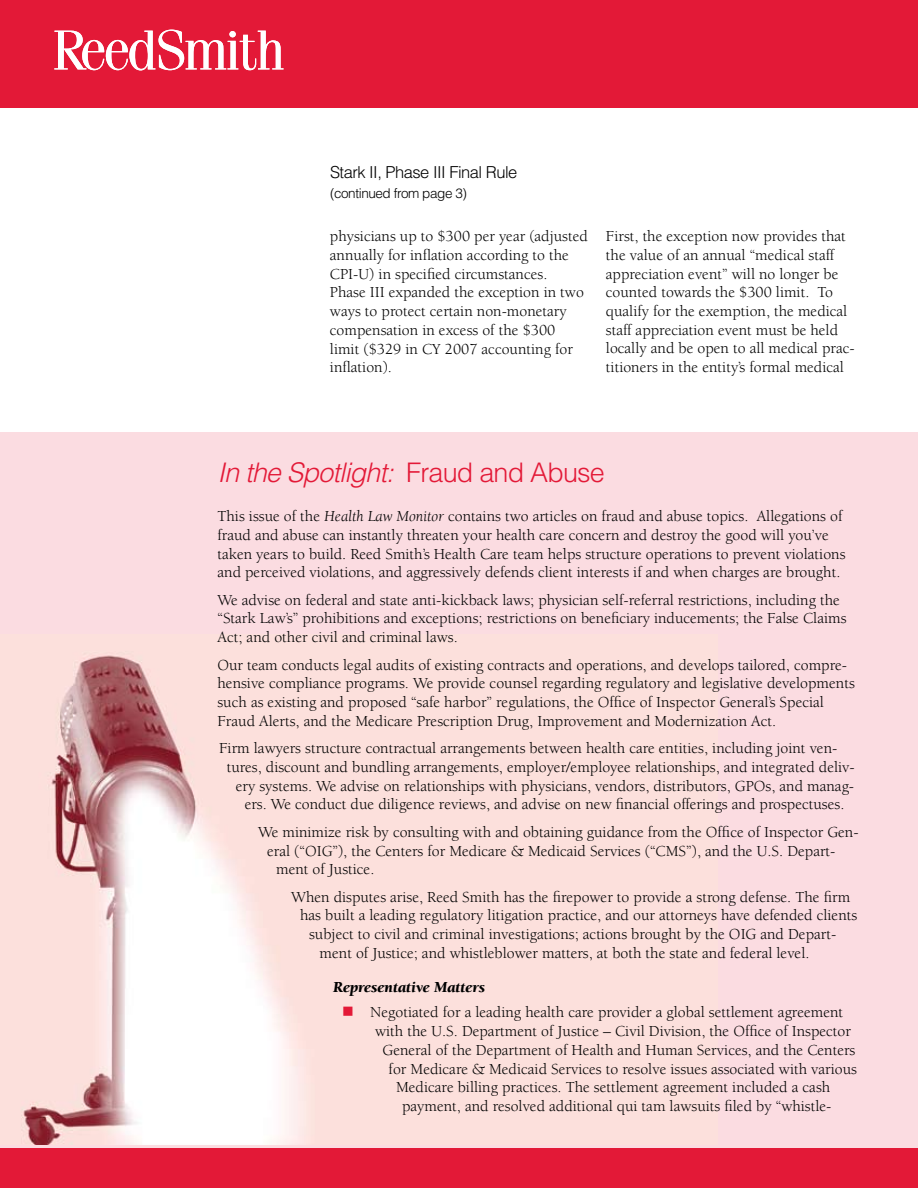
<style>
.page{position:relative;width:918px;height:1188px;background:#fff}
.page>*{position:absolute;margin:0;border:0;box-sizing:border-box;transform-origin:0 0}
.t1{font:italic 300 27px "Helvetica LT Std";letter-spacing:-.03em;color:#e31937}
.t2{font:300 16.5px "Helvetica LT Std";letter-spacing:-.03em;color:#000}
.t3{font:15.75px/18.8px "Berkeley";color:#000}
.t4{font:italic 900 15.75px "Berkeley";color:#000}
.t5{font:300 13.5px "Helvetica LT Std";letter-spacing:-.03em;color:#000}
.s1{font-style:normal}
.s2{font-style:italic}
.s3{color:#e31937}
</style>
<div class="page">
<div style="left:0;top:0;width:918px;height:108px;background:#e31937"></div>
<div style="left:0;top:1145px;width:918px;height:43px;background:#e31937"></div>
<div style="left:0;top:432px;width:918px;height:716px;background:#fbdce1"></div>
<img style="left:21px;top:653px;width:287px;height:492px">
<svg style="left:54px;top:30px;width:229px;height:40px"></svg>
<p class="t2" style="left:330px;top:162px;width:189px">Stark II, Phase III Final Rule</p>
<p class="t5" style="left:330px;top:184px;width:139px">(continued from page 3)</p>
<p class="t3" style="left:330px;top:227px;width:260px">physicians up to $300 per year (adjusted annually for inflation according to the CPI-U) in specified circumstances.<br>Phase III expanded the exception in two ways to protect certain non-monetary compensation in excess of the $300 limit ($329 in CY 2007 accounting for inflation).</p>
<p class="t3" style="left:606px;top:227px;width:250px">First, the exception now provides that the value of an annual “medical staff appreciation event” will no longer be counted towards the $300 limit. To qualify for the exemption, the medical staff appreciation event must be held locally and be open to all medical prac&shy;titioners in the entity’s formal medical</p>
<h1 class="t1" style="left:218px;top:456px;width:389px">In the Spotlight: <span class="s1">Fraud and Abuse</span></h1>
<p class="t3" style="left:218px;top:507px;width:629px">This issue of the <span class="s2">Health Law Monitor</span> contains two articles on fraud and abuse topics. Allegations of fraud and abuse can instantly threaten your health care concern and destroy the good will you’ve taken years to build. Reed Smith’s Health Care team helps structure operations to prevent violations and perceived violations, and aggressively defends client interests if and when charges are brought.</p>
<p class="t3" style="left:218px;top:591px;width:631px">We advise on federal and state anti-kickback laws; physician self-referral restrictions, including the “Stark Law’s” prohibitions and exceptions; restrictions on beneficiary inducements; the False Claims<br>Act; and other civil and criminal laws.</p>
<p class="t3" style="left:218px;top:656px;width:639px">Our team conducts legal audits of existing contracts and operations, and develops tailored, compre&shy;hensive compliance programs. We provide counsel regarding regulatory and legislative developments such as existing and proposed “safe harbor” regulations, the Office of Inspector General’s Special Fraud Alerts, and the Medicare Prescription Drug, Improvement and Modernization Act.</p>
<p class="t3" style="left:219px;top:739px;width:620px">Firm lawyers structure contractual arrangements between health care entities, including joint ven-</p>
<p class="t3" style="left:227px;top:758px;width:630px">tures, discount and bundling arrangements, employer/employee relationships, and integrated deliv-</p>
<p class="t3" style="left:236px;top:777px;width:620px">ery systems. We advise on relationships with physicians, vendors, distributors, GPOs, and manag-</p>
<p class="t3" style="left:245px;top:795px;width:601px">ers. We conduct due diligence reviews, and advise on new financial offerings and prospectuses.</p>
<p class="t3" style="left:258px;top:823px;width:602px">We minimize risk by consulting with and obtaining guidance from the Office of Inspector Gen-</p>
<p class="t3" style="left:267px;top:842px;width:570px">eral (“OIG”), the Centers for Medicare &amp; Medicaid Services (“CMS”), and the U.S. Depart-</p>
<p class="t3" style="left:276px;top:860px;width:100px">ment of Justice.</p>
<p class="t3" style="left:291px;top:888px;width:561px">When disputes arise, Reed Smith has the firepower to provide a strong defense. The firm</p>
<p class="t3" style="left:300px;top:906px;width:559px">has built a leading regulatory litigation practice, and our attorneys have defended clients</p>
<p class="t3" style="left:309px;top:925px;width:529px">subject to civil and criminal investigations; actions brought by the OIG and Depart-</p>
<p class="t3" style="left:320px;top:944px;width:491px">ment of Justice; and whistleblower matters, at both the state and federal level.</p>
<p class="t4" style="left:333px;top:979px;width:153px">Representative Matters</p>
<p class="t3" style="left:342px;top:1003px;width:503px"><span class="s3">■</span> Negotiated for a leading health care provider a global settlement agreement</p>
<p class="t3" style="left:375px;top:1022px;width:477px">with the U.S. Department of Justice – Civil Division, the Office of Inspector</p>
<p class="t3" style="left:383px;top:1041px;width:474px">General of the Department of Health and Human Services, and the Centers</p>
<p class="t3" style="left:389px;top:1060px;width:470px">for Medicare &amp; Medicaid Services to resolve issues associated with various</p>
<p class="t3" style="left:396px;top:1078px;width:436px">Medicare billing practices. The settlement agreement included a cash</p>
<p class="t3" style="left:402px;top:1097px;width:431px">payment, and resolved additional qui tam lawsuits filed by “whistle-</p>
</div>
